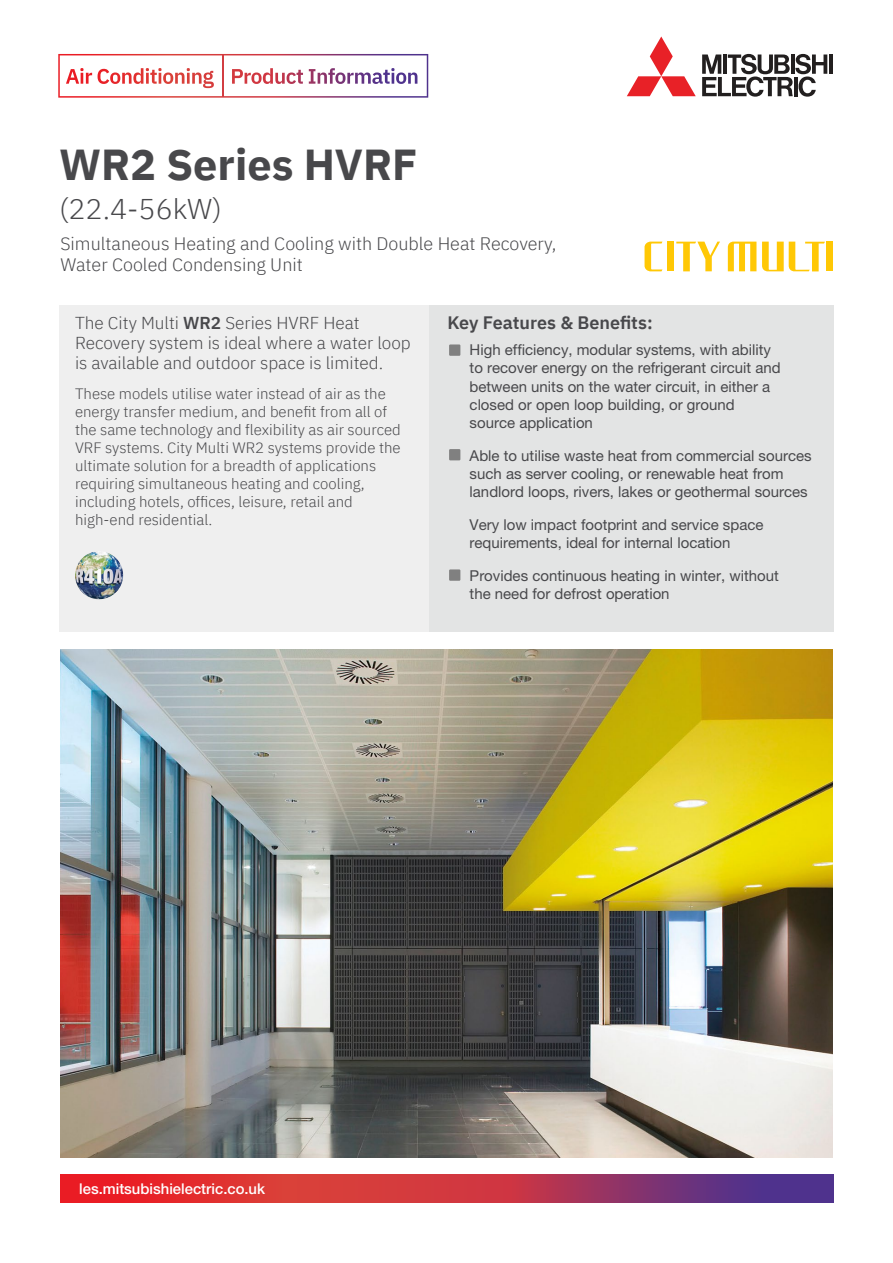
<style>
.page{position:relative;width:893px;height:1263px;background:#fff}
.page>*{position:absolute;margin:0;border:0;box-sizing:border-box;transform-origin:0 0}
.t1{font:700 43.2px "IBM Plex Sans";color:#48484b}
.t2{font:300 28.5px "IBM Plex Sans";color:#48484b}
.t3{font:300 18px/21px "IBM Plex Sans";color:#48484b}
.t4{font:600 18px "IBM Plex Sans";color:#48484b}
.t5{font:300 17.25px/20.2px "IBM Plex Sans";color:#48484b}
.t6{font:15px/18px "Helvetica Neue LT Pro";color:#48484b}
.t7{font:300 15px/18px "IBM Plex Sans";color:#48484b}
.t8{font:500 14.85px "Helvetica Neue LT Pro";color:#fff}
.s1{font-weight:600}
</style>
<div class="page">
<svg style="left:60px;top:1174px;width:773px;height:29px;background:#b4324e"></svg>
<svg style="left:627px;top:37px;width:69px;height:59px"></svg>
<hr style="left:829px;top:55px;width:4px;height:19px;background:#221f1f">
<svg style="left:702px;top:54px;width:125px;height:43px"></svg>
<svg style="left:58px;top:54px;width:370px;height:44px"></svg>
<hr style="left:222px;top:55px;width:1px;height:42px;background:#d23d42">
<div style="left:59px;top:305px;width:387px;height:326px;background:#efefef"></div>
<div style="left:429px;top:305px;width:404px;height:326px;background:#e3e4e4"></div>
<div style="left:449px;top:344px;width:11px;height:12px;background:#808080"></div>
<div style="left:449px;top:569px;width:11px;height:12px;background:#808080"></div>
<div style="left:449px;top:449px;width:11px;height:11px;background:#808080"></div>
<img style="left:60px;top:649px;width:773px;height:508px">
<div style="left:667px;top:242px;width:7px;height:29px;background:#ffc805"></div>
<svg style="left:676px;top:242px;width:44px;height:29px"></svg>
<svg style="left:644px;top:242px;width:18px;height:29px"></svg>
<svg style="left:728px;top:242px;width:28px;height:29px"></svg>
<div style="left:827px;top:242px;width:6px;height:29px;background:#ffc805"></div>
<svg style="left:762px;top:242px;width:63px;height:29px"></svg>
<img style="left:75px;top:551px;width:48px;height:48px;border-radius:24px">
<h1 class="t1" style="left:59px;top:130px;width:360px">WR2 Series HVRF</h1>
<h2 class="t2" style="left:59px;top:187px;width:165px">(22.4-56kW)</h2>
<p class="t3" style="left:60px;top:232px;width:498px">Simultaneous Heating and Cooling with Double Heat Recovery,<br>Water Cooled Condensing Unit</p>
<p class="t5" style="left:75px;top:311px;width:337px">The City Multi <span class="s1">WR2</span> Series HVRF Heat<br>Recovery system is ideal where a water loop is available and outdoor space is limited.</p>
<p class="t7" style="left:75px;top:384px;width:327px">These models utilise water instead of air as the energy transfer medium, and benefit from all of the same technology and flexibility as air sourced VRF systems. City Multi WR2 systems provide the ultimate solution for a breadth of applications requiring simultaneous heating and cooling, including hotels, offices, leisure, retail and high-end residential.</p>
<p class="t4" style="left:448px;top:309px;width:207px">Key Features &amp; Benefits:</p>
<p class="t6" style="left:470px;top:341px;width:313px">High efficiency, modular systems, with ability to recover energy on the refrigerant circuit and between units on the water circuit, in either a closed or open loop building, or ground source application</p>
<p class="t6" style="left:470px;top:446px;width:343px">Able to utilise waste heat from commercial sources such as server cooling, or renewable heat from landlord loops, rivers, lakes or geothermal sources</p>
<p class="t6" style="left:470px;top:515px;width:295px">Very low impact footprint and service space requirements, ideal for internal location</p>
<p class="t6" style="left:470px;top:566px;width:311px">Provides continuous heating in winter, without the need for defrost operation</p>
<p class="t8" style="left:79px;top:1180px;width:187px">les.mitsubishielectric.co.uk</p>
</div>
